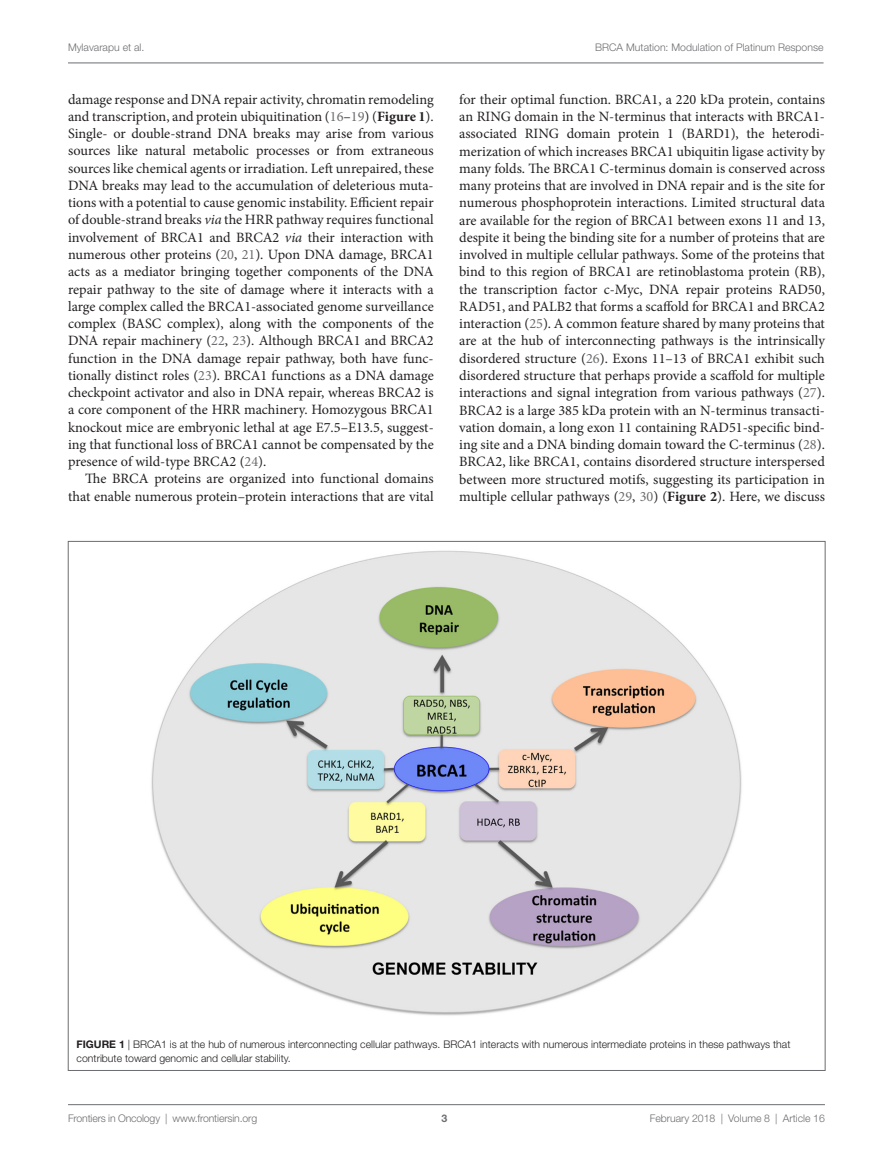
<style>
.page{position:relative;width:893px;height:1170px;background:#fff}
.page>*{position:absolute;margin:0;border:0;box-sizing:border-box;transform-origin:0 0}
.t1{font:14.25px/17.2px "Minion Pro";letter-spacing:-.005em;color:#231f20;text-align:justify}
.t2{font:300 10.5px/14.2px "Helvetica Neue LT Std";color:#231f20}
.t3{font:300 10.5px "Helvetica Neue LT Std";color:#6c6d70}
.t4{font:700 10.5px "Helvetica Neue LT Std";color:#231f20}
.t5{font:700 10.5px "Helvetica Neue LT Std";color:#6c6d70}
.s1{color:#6c6d70}
.s2{font-weight:700}
.s3{font-style:italic}
</style>
<div class="page">
<img style="left:151px;top:550px;width:591px;height:466px">
<hr style="left:68px;top:1104px;width:757px;height:1px;background:#6c6d70">
<hr style="left:68px;top:63px;width:755px;height:1px;background:#6c6d70">
<p class="t3" style="left:68px;top:41px;width:78px">Mylavarapu et al.</p>
<p class="t3" style="left:595px;top:41px;width:230px">BRCA Mutation: Modulation of Platinum Response</p>
<p class="t1" style="left:68px;top:90px;width:367px">damage response and DNA repair activity, chromatin remodeling and transcription, and protein ubiquitination (<span class="s1">16</span>–<span class="s1">19</span>) (<span class="s2">Figure 1</span>).<br>Single- or double-strand DNA breaks may arise from various sources like natural metabolic processes or from extraneous sources like chemical agents or irradiation. Left unrepaired, these DNA breaks may lead to the accumulation of deleterious muta&shy;tions with a potential to cause genomic instability. Efficient repair of double-strand breaks <span class="s3">via</span> the HRR pathway requires functional involvement of BRCA1 and BRCA2 <span class="s3">via</span> their interaction with numerous other proteins (<span class="s1">20</span>, <span class="s1">21</span>). Upon DNA damage, BRCA1 acts as a mediator bringing together components of the DNA repair pathway to the site of damage where it interacts with a large complex called the BRCA1-associated genome surveillance complex (BASC complex), along with the components of the DNA repair machinery (<span class="s1">22</span>, <span class="s1">23</span>). Although BRCA1 and BRCA2 function in the DNA damage repair pathway, both have func&shy;tionally distinct roles (<span class="s1">23</span>). BRCA1 functions as a DNA damage checkpoint activator and also in DNA repair, whereas BRCA2 is a core component of the HRR machinery. Homozygous BRCA1 knockout mice are embryonic lethal at age E7.5–E13.5, suggest&shy;ing that functional loss of BRCA1 cannot be compensated by the presence of wild-type BRCA2 (<span class="s1">24</span>).</p>
<p class="t1" style="left:68px;top:470px;width:367px;text-align:right">The BRCA proteins are organized into functional domains that enable numerous protein–protein interactions that are vital</p>
<p class="t1" style="left:459px;top:91px;width:367px">for their optimal function. BRCA1, a 220 kDa protein, contains an RING domain in the N-terminus that interacts with BRCA1- associated RING domain protein 1 (BARD1), the heterodi&shy;merization of which increases BRCA1 ubiquitin ligase activity by many folds. The BRCA1 C-terminus domain is conserved across many proteins that are involved in DNA repair and is the site for numerous phosphoprotein interactions. Limited structural data are available for the region of BRCA1 between exons 11 and 13, despite it being the binding site for a number of proteins that are involved in multiple cellular pathways. Some of the proteins that bind to this region of BRCA1 are retinoblastoma protein (RB), the transcription factor c-Myc, DNA repair proteins RAD50, RAD51, and PALB2 that forms a scaffold for BRCA1 and BRCA2 interaction (<span class="s1">25</span>). A common feature shared by many proteins that are at the hub of interconnecting pathways is the intrinsically disordered structure (<span class="s1">26</span>). Exons 11–13 of BRCA1 exhibit such disordered structure that perhaps provide a scaffold for multiple interactions and signal integration from various pathways (<span class="s1">27</span>).<br>BRCA2 is a large 385 kDa protein with an N-terminus transacti&shy;vation domain, a long exon 11 containing RAD51-specific bind&shy;ing site and a DNA binding domain toward the C-terminus (<span class="s1">28</span>).<br>BRCA2, like BRCA1, contains disordered structure interspersed between more structured motifs, suggesting its participation in multiple cellular pathways (<span class="s1">29</span>, <span class="s1">30</span>) (<span class="s2">Figure 2</span>). Here, we discuss</p>
<p class="t2" style="left:77px;top:1036px;width:715px;text-indent:33px"><span class="s2">E 1</span> | BRCA1 is at the hub of numerous interconnecting cellular pathways. BRCA1 interacts with numerous intermediate proteins in these pathways that contribute toward genomic and cellular stability.</p>
<p class="t4" style="left:77px;top:1037px;width:18px">FIGUR</p>
<p class="t3" style="left:68px;top:1111px;width:191px">Frontiers in Oncology | www.frontiersin.org</p>
<p class="t3" style="left:650px;top:1111px;width:177px">February 2018 | Volume 8 | Article 16</p>
<p class="t5" style="left:441px;top:1111px;width:7px">3</p>
</div>
